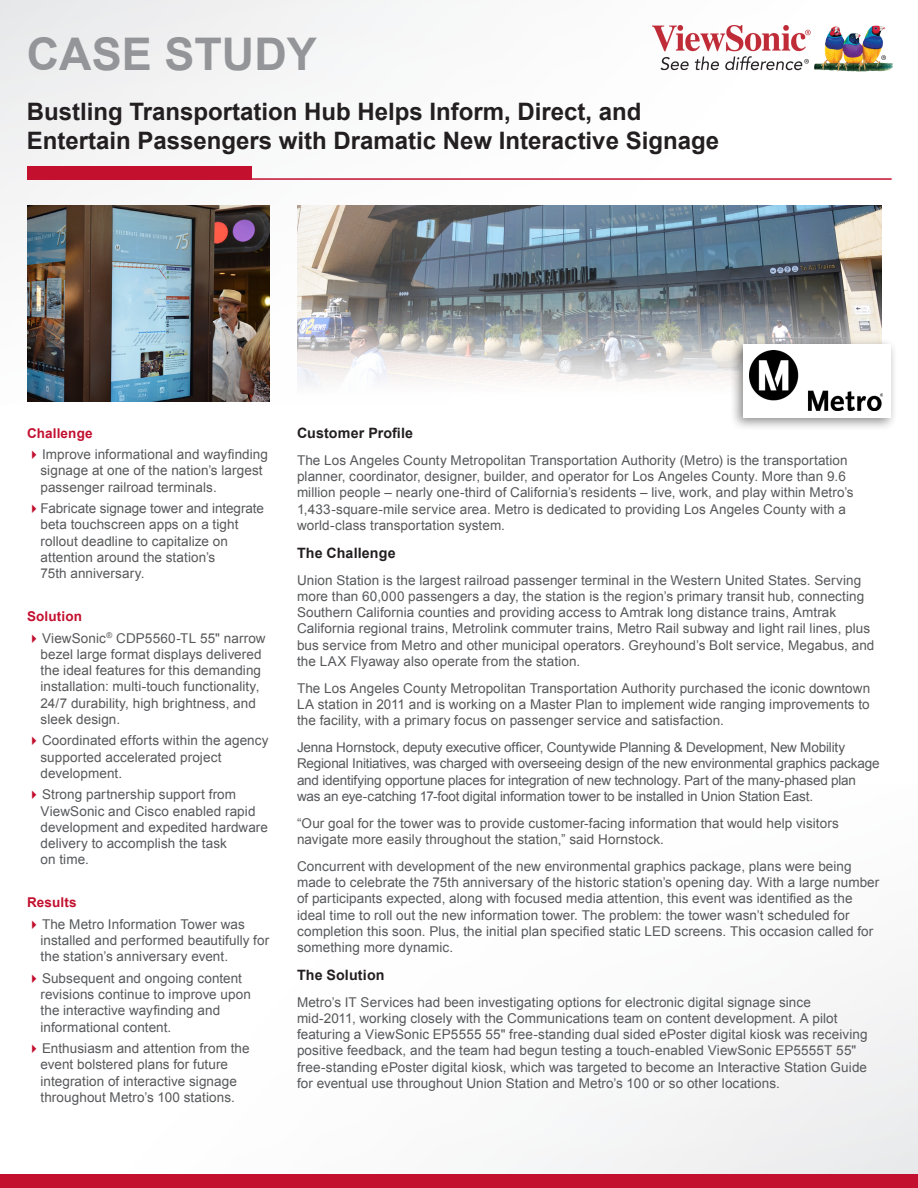
<style>
.page{position:relative;width:918px;height:1188px;background:#fff}
.page>*{position:absolute;margin:0;border:0;box-sizing:border-box;transform-origin:0 0}
.t1{font:700 45px "Arial";color:#939598}
.t2{font:700 24px/28.8px "Arial";color:#231f20}
.Body_Header{font:700 14.25px "Arial";letter-spacing:.01em;color:#231f20}
.Body_Copy{font:13.5px/16.2px "Arial";letter-spacing:.005em;color:#57585a}
.Body_Copy-2{font:13.5px/16.2px "Arial";letter-spacing:-.015em;color:#57585a}
.Sidebar_Header{font:700 13.5px "Arial";letter-spacing:.01em;color:#c3102f}
</style>
<div class="page">
<svg style="left:0;top:0;width:893px;height:386px"></svg>
<img style="left:652px;top:26px;width:240px;height:46px">
<hr style="left:152px;top:178px;width:740px;height:2px;background:#c3102f">
<div style="left:27px;top:167px;width:224px;height:13px;background:#c3102f"></div>
<div style="left:0;top:1175px;width:918px;height:13px;background:#c3102f"></div>
<div style="left:730px;top:338px;width:168px;height:94px;background:#231f20;opacity:.5"></div>
<div style="left:743px;top:344px;width:148px;height:74px;background:#fff"></div>
<img style="left:750px;top:351px;width:133px;height:59px">
<img style="left:27px;top:205px;width:243px;height:197px">
<p class="t1" style="left:27px;top:24px;width:292px">CASE STUDY</p>
<p class="t2" style="left:27px;top:98px;width:694px">Bustling Transportation Hub Helps Inform, Direct, and<br>Entertain Passengers with Dramatic New Interactive Signage</p>
<p class="Sidebar_Header" style="left:27px;top:424px;width:67px">Challenge</p>
<p class="Body_Copy" style="left:40px;top:446px;width:229px">Improve informational and wayfinding signage at one of the nation’s largest passenger railroad terminals.</p>
<p class="Body_Copy" style="left:40px;top:500px;width:225px">Fabricate signage tower and integrate beta touchscreen apps on a tight rollout deadline to capitalize on attention around the station’s<br>75th anniversary.</p>
<p class="Sidebar_Header" style="left:27px;top:607px;width:57px">Solution</p>
<p class="Body_Copy" style="left:40px;top:630px;width:227px">ViewSonic<sup>®</sup> CDP5560-TL 55" narrow bezel large format displays delivered the ideal features for this demanding installation: multi-touch functionality, 24/7 durability, high brightness, and sleek design.</p>
<p class="Body_Copy" style="left:40px;top:733px;width:229px">Coordinated efforts within the agency supported accelerated project development.</p>
<p class="Body_Copy" style="left:40px;top:787px;width:229px">Strong partnership support from<br>ViewSonic and Cisco enabled rapid development and expedited hardware delivery to accomplish the task<br>on time.</p>
<p class="Sidebar_Header" style="left:27px;top:894px;width:51px">Results</p>
<p class="Body_Copy" style="left:40px;top:916px;width:230px">The Metro Information Tower was installed and performed beautifully for the station’s anniversary event.</p>
<p class="Body_Copy" style="left:40px;top:970px;width:212px">Subsequent and ongoing content revisions continue to improve upon the interactive wayfinding and informational content.</p>
<p class="Body_Copy" style="left:40px;top:1040px;width:211px">Enthusiasm and attention from the event bolstered plans for future integration of interactive signage throughout Metro’s 100 stations.</p>
<p class="Body_Header" style="left:297px;top:424px;width:118px">Customer Profile</p>
<p class="Body_Copy" style="left:297px;top:452px;width:558px">The Los Angeles County Metropolitan Transportation Authority (Metro) is the transportation planner, coordinator, designer, builder, and operator for Los Angeles County. More than 9.6 million people – nearly one-third of California’s residents – live, work, and play within Metro’s 1,433-square-mile service area. Metro is dedicated to providing Los Angeles County with a world-class transportation system.</p>
<p class="Body_Header" style="left:297px;top:543px;width:100px">The Challenge</p>
<p class="Body_Copy" style="left:297px;top:572px;width:579px">Union Station is the largest railroad passenger terminal in the Western United States. Serving more than 60,000 passengers a day, the station is the region’s primary transit hub, connecting Southern California counties and providing access to Amtrak long distance trains, Amtrak California regional trains, Metrolink commuter trains, Metro Rail subway and light rail lines, plus bus service from Metro and other municipal operators. Greyhound’s Bolt service, Megabus, and the LAX Flyaway also operate from the station.</p>
<p class="Body_Copy" style="left:297px;top:680px;width:575px;text-align:justify">The Los Angeles County Metropolitan Transportation Authority purchased the iconic downtown LA station in 2011 and is working on a Master Plan to implement wide ranging improvements to the facility, with a primary focus on passenger service and satisfaction.</p>
<p class="Body_Copy-2" style="left:297px;top:739px;width:584px">Jenna Hornstock, deputy executive officer, Countywide Planning &amp; Development, New Mobility Regional Initiatives, was charged with overseeing design of the new environmental graphics package and identifying opportune places for integration of new technology. Part of the many-phased plan was an eye-catching 17-foot digital information tower to be installed in Union Station East.</p>
<p class="Body_Copy" style="left:297px;top:815px;width:543px">“Our goal for the tower was to provide customer-facing information that would help visitors navigate more easily throughout the station,” said Hornstock.</p>
<p class="Body_Copy" style="left:297px;top:858px;width:584px">Concurrent with development of the new environmental graphics package, plans were being made to celebrate the 75th anniversary of the historic station’s opening day. With a large number of participants expected, along with focused media attention, this event was identified as the ideal time to roll out the new information tower. The problem: the tower wasn’t scheduled for completion this soon. Plus, the initial plan specified static LED screens. This occasion called for something more dynamic.</p>
<p class="Body_Header" style="left:297px;top:965px;width:89px">The Solution</p>
<p class="Body_Copy" style="left:297px;top:994px;width:572px">Metro’s IT Services had been investigating options for electronic digital signage since mid-2011, working closely with the Communications team on content development. A pilot featuring a ViewSonic EP5555 55" free-standing dual sided ePoster digital kiosk was receiving positive feedback, and the team had begun testing a touch-enabled ViewSonic EP5555T 55" free-standing ePoster digital kiosk, which was targeted to become an Interactive Station Guide for eventual use throughout Union Station and Metro’s 100 or so other locations.</p>
</div>
